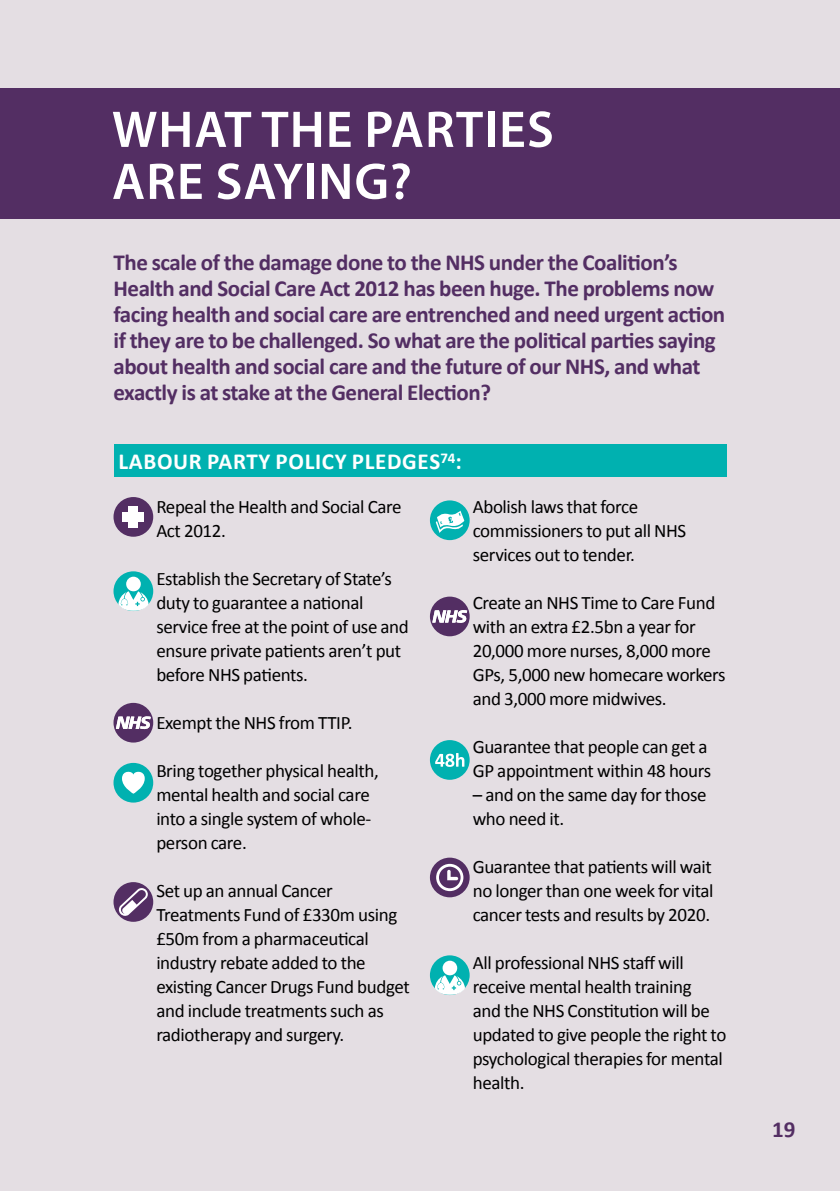
<style>
.page{position:relative;width:840px;height:1191px;background:#fff}
.page>*{position:absolute;margin:0;border:0;box-sizing:border-box;transform-origin:0 0}
.t1{font:600 52px/52px "Myriad Pro";letter-spacing:.02em;color:#fff}
.t2{font:700 23px/26px "Calibri";letter-spacing:-.02em;color:#532e63}
.t3{font:700 23px "Calibri";color:#fff}
.t4{font:19px/24px "Calibri";letter-spacing:-.02em;color:#000}
.t5{font:700 15px "Calibri";color:#fff}
.s1{font-size:23px}
</style>
<div class="page">
<div style="left:0;top:0;width:839px;height:1191px;background:#e4dee3"></div>
<div style="left:113px;top:444px;width:613px;height:33px;background:#00b1b0"></div>
<div style="left:0;top:88px;width:839px;height:131px;background:#532e63"></div>
<div style="left:113px;top:497px;width:40px;height:40px;background:#532e63;border-radius:50%"></div>
<div style="left:129px;top:506px;width:9px;height:22px;background:#fff"></div>
<div style="left:122px;top:512px;width:22px;height:9px;background:#fff"></div>
<svg style="left:113px;top:571px;width:40px;height:40px"></svg>
<svg style="left:118px;top:576px;width:30px;height:35px"></svg>
<div style="left:113px;top:703px;width:40px;height:39px;background:#532e63;border-radius:50%"></div>
<svg style="left:116px;top:716px;width:35px;height:13px"></svg>
<div style="left:113px;top:763px;width:40px;height:39px;background:#00b1b0;border-radius:50%"></div>
<svg style="left:122px;top:771px;width:23px;height:22px"></svg>
<div style="left:113px;top:882px;width:40px;height:39px;background:#532e63;border-radius:50%"></div>
<svg style="left:119px;top:888px;width:29px;height:28px"></svg>
<div style="left:429px;top:500px;width:40px;height:40px;background:#00b1b0;border-radius:50%"></div>
<svg style="left:435px;top:510px;width:29px;height:23px"></svg>
<div style="left:429px;top:596px;width:40px;height:40px;background:#532e63;border-radius:50%"></div>
<svg style="left:432px;top:610px;width:35px;height:13px"></svg>
<div style="left:429px;top:740px;width:40px;height:40px;background:#00b1b0;border-radius:50%"></div>
<svg style="left:435px;top:753px;width:29px;height:14px"></svg>
<svg style="left:429px;top:857px;width:40px;height:40px"></svg>
<svg style="left:436px;top:864px;width:27px;height:27px"></svg>
<svg style="left:429px;top:955px;width:40px;height:40px"></svg>
<svg style="left:434px;top:960px;width:31px;height:34px"></svg>
<h1 class="t1" style="left:112px;top:102px;width:443px">WHAT THE PARTIES<br>ARE SAYING?</h1>
<p class="t2" style="left:113px;top:250px;width:613px">The scale of the damage done to the NHS under the Coalition’s Health and Social Care Act 2012 has been huge. The problems now facing health and social care are entrenched and need urgent action if they are to be challenged. So what are the political parties saying about health and social care and the future of our NHS, and what exactly is at stake at the General Election?</p>
<p class="t3" style="left:118px;top:447px;width:26px">Labour</p>
<p class="t3" style="left:207px;top:447px;width:14px">party</p>
<p class="t3" style="left:275px;top:447px;width:13px">policy</p>
<p class="t3" style="left:352px;top:447px;width:14px">pledges</p>
<p class="t5" style="left:440px;top:449px;width:23px">74<span class="s1">:</span></p>
<p class="t4" style="left:156px;top:494px;width:247px">Repeal the Health and Social Care<br>Act 2012.</p>
<p class="t4" style="left:156px;top:566px;width:254px">Establish the Secretary of State’s duty to guarantee a national service free at the point of use and ensure private patients aren’t put before NHS patients.</p>
<p class="t4" style="left:156px;top:710px;width:197px">Exempt the NHS from TTIP.</p>
<p class="t4" style="left:156px;top:758px;width:224px">Bring together physical health, mental health and social care into a single system of whole&shy;person care.</p>
<p class="t4" style="left:156px;top:878px;width:255px">Set up an annual Cancer<br>Treatments Fund of £330m using £50m from a pharmaceutical industry rebate added to the existing Cancer Drugs Fund budget and include treatments such as radiotherapy and surgery.</p>
<p class="t4" style="left:472px;top:494px;width:215px">Abolish laws that force commissioners to put all NHS services out to tender.</p>
<p class="t4" style="left:472px;top:590px;width:254px">Create an NHS Time to Care Fund with an extra £2.5bn a year for<br>20,000 more nurses, 8,000 more<br>GPs, 5,000 new homecare workers and 3,000 more midwives.</p>
<p class="t4" style="left:472px;top:734px;width:240px">Guarantee that people can get a<br>GP appointment within 48 hours</p>
<p class="t4" style="left:472px;top:782px;width:235px">– and on the same day for those who need it.</p>
<p class="t4" style="left:472px;top:854px;width:242px;text-align:justify">Guarantee that patients will wait no longer than one week for vital cancer tests and results by 2020.</p>
<p class="t4" style="left:472px;top:950px;width:255px">All professional NHS staff will receive mental health training<br>and the NHS Constitution will be updated to give people the right to psychological therapies for mental health.</p>
<p class="t2" style="left:771px;top:1116px;width:25px">19</p>
</div>
